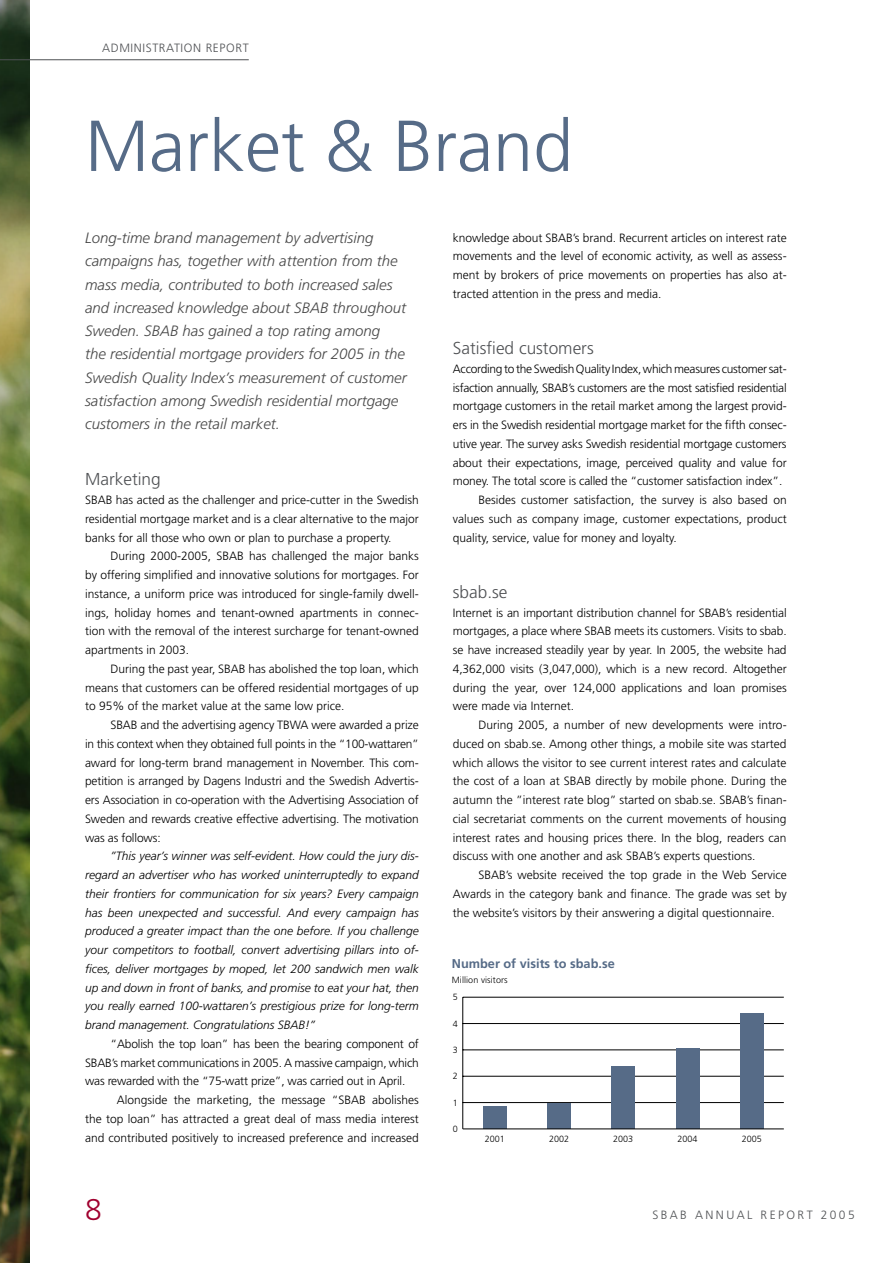
<style>
.page{position:relative;width:893px;height:1263px;background:#fff}
.page>*{position:absolute;margin:0;border:0;box-sizing:border-box;transform-origin:0 0}
.t1{font:300 72px "Frutiger";color:#566b87}
.t2{font:300 30px "Frutiger";color:#a0002f}
.t3{font:300 17.25px "Frutiger";color:#4f5154}
.t4{font:italic 300 15px/23.2px "Frutiger";color:#484848}
.t5{font:700 12.75px "Frutiger";color:#566b87}
.t6{font:300 12px/18.8px "Frutiger";color:#000;text-align:justify}
.t7{font:italic 300 12px/18.8px "Frutiger";color:#000;text-align:justify}
.t8{font:300 12px "Frutiger";letter-spacing:-.02em;color:#000}
.t9{font:300 12px "Frutiger";letter-spacing:.055em;color:#4f5154}
.t10{font:300 12px "Frutiger";letter-spacing:.2em;color:#4f5154}
.t11{font:300 9px "Frutiger";color:#000}
</style>
<div class="page">
<img style="left:0;top:0;width:30px;height:1263px">
<hr style="left:0;top:59px;width:249px;height:1px;background:#4f5154">
<hr style="left:462px;top:997px;width:1px;height:132px;background:#000">
<hr style="left:463px;top:1102px;width:321px;height:1px;background:#000">
<hr style="left:463px;top:1076px;width:321px;height:1px;background:#000">
<hr style="left:463px;top:1049px;width:321px;height:1px;background:#000">
<hr style="left:463px;top:1023px;width:321px;height:1px;background:#000">
<hr style="left:463px;top:997px;width:321px;height:1px;background:#000">
<div style="left:483px;top:1107px;width:23px;height:22px;background:#566b87"></div>
<div style="left:547px;top:1103px;width:24px;height:26px;background:#566b87"></div>
<div style="left:612px;top:1066px;width:23px;height:63px;background:#566b87"></div>
<div style="left:676px;top:1049px;width:23px;height:80px;background:#566b87"></div>
<div style="left:740px;top:1013px;width:23px;height:116px;background:#566b87"></div>
<hr style="left:463px;top:1129px;width:321px;height:1px;background:#000">
<p class="t9" style="left:102px;top:41px;width:148px">ADMINISTRATION REPORT</p>
<h1 class="t1" style="left:85px;top:105px;width:490px">Market &amp; Brand</h1>
<p class="t4" style="left:85px;top:226px;width:323px">Long-time brand management by advertising campaigns has, together with attention from the mass media, contributed to both increased sales and increased knowledge about SBAB throughout Sweden. SBAB has gained a top rating among<br>the residential mortgage providers for 2005 in the Swedish Quality Index’s measurement of customer satisfaction among Swedish residential mortgage customers in the retail market.</p>
<h3 class="t3" style="left:85px;top:470px;width:77px">Marketing</h3>
<p class="t6" style="left:85px;top:491px;width:335px">SBAB has acted as the challenger and price-cutter in the Swedish residential mortgage market and is a clear alternative to the major banks for all those who own or plan to purchase a property.</p>
<p class="t6" style="left:85px;top:547px;width:335px;text-indent:26px">During 2000-2005, SBAB has challenged the major banks by offering simplified and innovative solutions for mortgages. For instance, a uniform price was introduced for single-family dwell&shy;ings, holiday homes and tenant-owned apartments in connec&shy;tion with the removal of the interest surcharge for tenant-owned apartments in 2003.</p>
<p class="t6" style="left:85px;top:659px;width:335px;text-indent:26px">During the past year, SBAB has abolished the top loan, which means that customers can be offered residential mortgages of up to 95% of the market value at the same low price.</p>
<p class="t6" style="left:85px;top:716px;width:335px;text-indent:26px">SBAB and the advertising agency TBWA were awarded a prize in this context when they obtained full points in the “100-wattaren” award for long-term brand management in November. This com&shy;petition is arranged by Dagens Industri and the Swedish Advertis&shy;ers Association in co-operation with the Advertising Association of Sweden and rewards creative effective advertising. The motivation was as follows:</p>
<p class="t7" style="left:85px;top:847px;width:335px;text-indent:26px">”This year’s winner was self-evident. How could the jury dis&shy;regard an advertiser who has worked uninterruptedly to expand their frontiers for communication for six years? Every campaign has been unexpected and successful. And every campaign has produced a greater impact than the one before. If you challenge your competitors to football, convert advertising pillars into of&shy;fices, deliver mortgages by moped, let 200 sandwich men walk up and down in front of banks, and promise to eat your hat, then you really earned 100-wattaren’s prestigious prize for long-term brand management. Congratulations SBAB!”</p>
<p class="t6" style="left:85px;top:1034px;width:335px;text-indent:26px">“Abolish the top loan” has been the bearing component of SBAB’s market communications in 2005. A massive campaign, which was rewarded with the “75-watt prize”, was carried out in April.</p>
<p class="t6" style="left:85px;top:1091px;width:335px;text-indent:32px">Alongside the marketing, the message “SBAB abolishes the top loan” has attracted a great deal of mass media interest and contributed positively to increased preference and increased</p>
<h2 class="t2" style="left:85px;top:1192px;width:18px">8</h2>
<p class="t6" style="left:453px;top:228px;width:335px">knowledge about SBAB’s brand. Recurrent articles on interest rate movements and the level of economic activity, as well as assess&shy;ment by brokers of price movements on properties has also at&shy;tracted attention in the press and media.</p>
<h3 class="t3" style="left:453px;top:338px;width:142px">Satisfied customers</h3>
<p class="t8" style="left:453px;top:362px;width:335px">According to the Swedish Quality Index, which measures customer sat-</p>
<p class="t8" style="left:453px;top:381px;width:335px">isfaction annually, SBAB’s customers are the most satisfied residential</p>
<p class="t6" style="left:453px;top:397px;width:335px">mortgage customers in the retail market among the largest provid-</p>
<p class="t6" style="left:453px;top:416px;width:335px">ers in the Swedish residential mortgage market for the fifth consec-</p>
<p class="t6" style="left:453px;top:434px;width:335px">utive year. The survey asks Swedish residential mortgage customers</p>
<p class="t6" style="left:453px;top:453px;width:335px">about their expectations, image, perceived quality and value for</p>
<p class="t6" style="left:453px;top:472px;width:331px">money. The total score is called the “customer satisfaction index”.</p>
<p class="t6" style="left:478px;top:491px;width:310px">Besides customer satisfaction, the survey is also based on</p>
<p class="t6" style="left:453px;top:509px;width:335px">values such as company image, customer expectations, product</p>
<p class="t6" style="left:453px;top:528px;width:225px">quality, service, value for money and loyalty.</p>
<h3 class="t3" style="left:453px;top:582px;width:56px">sbab.se</h3>
<p class="t6" style="left:453px;top:603px;width:335px">Internet is an important distribution channel for SBAB’s residential mortgages, a place where SBAB meets its customers. Visits to sbab. se have increased steadily year by year. In 2005, the website had 4,362,000 visits (3,047,000), which is a new record. Altogether during the year, over 124,000 applications and loan promises were made via Internet.</p>
<p class="t6" style="left:453px;top:716px;width:335px;text-indent:26px">During 2005, a number of new developments were intro&shy;duced on sbab.se. Among other things, a mobile site was started which allows the visitor to see current interest rates and calculate the cost of a loan at SBAB directly by mobile phone. During the autumn the ”interest rate blog” started on sbab.se. SBAB’s finan&shy;cial secretariat comments on the current movements of housing interest rates and housing prices there. In the blog, readers can discuss with one another and ask SBAB’s experts questions.</p>
<p class="t6" style="left:453px;top:866px;width:335px;text-indent:26px">SBAB’s website received the top grade in the Web Service Awards in the category bank and finance. The grade was set by the website’s visitors by their answering a digital questionnaire.</p>
<p class="t5" style="left:452px;top:956px;width:164px">Number of visits to sbab.se</p>
<p class="t11" style="left:452px;top:974px;width:57px">Million visitors</p>
<p class="t11" style="left:453px;top:992px;width:7px">5</p>
<p class="t11" style="left:453px;top:1018px;width:7px">4</p>
<p class="t11" style="left:453px;top:1045px;width:7px">3</p>
<p class="t11" style="left:453px;top:1071px;width:7px">2</p>
<p class="t11" style="left:453px;top:1097px;width:7px">1</p>
<p class="t11" style="left:453px;top:1124px;width:7px">0</p>
<p class="t11" style="left:485px;top:1133px;width:22px">2001</p>
<p class="t11" style="left:549px;top:1133px;width:22px">2002</p>
<p class="t11" style="left:613px;top:1133px;width:22px">2003</p>
<p class="t11" style="left:677px;top:1133px;width:22px">2004</p>
<p class="t11" style="left:742px;top:1133px;width:22px">2005</p>
<p class="t10" style="left:652px;top:1208px;width:204px">SBAB ANNUAL REPORT 2005</p>
</div>
